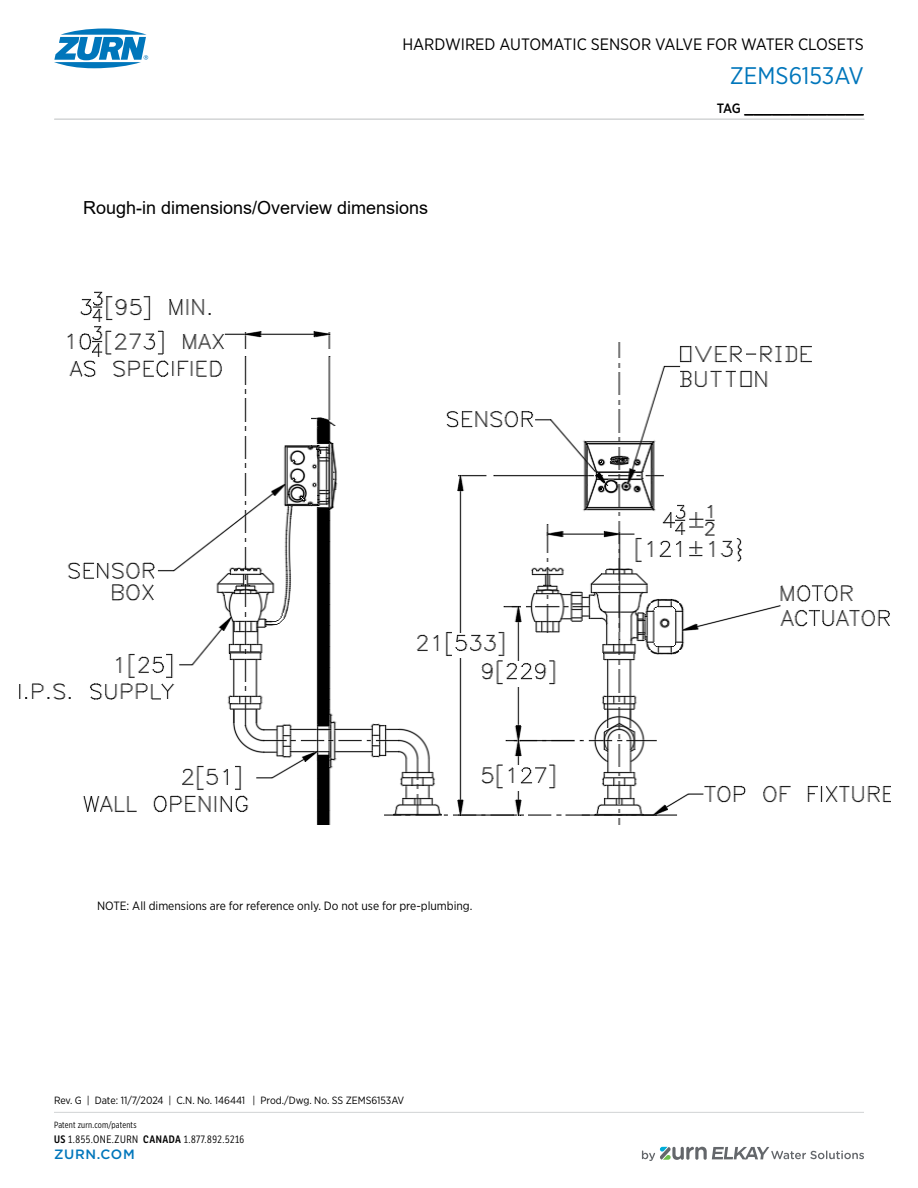
<style>
.page{position:relative;width:918px;height:1188px;background:#fff}
.page>*{position:absolute;margin:0;border:0;box-sizing:border-box;transform-origin:0 0}
.t1{font:24px "Gotham Narrow";color:#0076bb}
.t2{font:18px "Arial";color:#000}
.t3{font:16.5px "Gotham Narrow";color:#000}
.t4{font:500 16.5px "Gotham Narrow";color:#000}
.t5{font:500 13.5px "Gotham";letter-spacing:.05em;color:#0076bb}
.t6{font:12px "Gotham Narrow";color:#000}
.t7{font:10.5px "Gotham Narrow";color:#000}
.t8{font:10.5px "LFT Etica Condensed";letter-spacing:.05em;color:#000}
.t9{font:9px "Gotham X Narrow";letter-spacing:.02em;color:#000}
.s1{font-size:13.5px}
.s2{font-weight:600}
</style>
<div class="page">
<hr style="left:54px;top:119px;width:810px;height:1px;background:#d1d3d4">
<svg style="left:54px;top:28px;width:94px;height:40px"></svg>
<hr style="left:745px;top:114px;width:119px;height:1px;background:#000">
<svg style="left:642px;top:1147px;width:222px;height:14px"></svg>
<hr style="left:54px;top:1112px;width:810px;height:1px;background:#d1d3d4">
<hr style="left:55px;top:119px;width:810px;height:1px;background:#d1d3d4">
<img style="left:19px;top:291px;width:872px;height:533px">
<h3 class="t3" style="left:402px;top:34px;width:463px">HARDWIRED AUTOMATIC SENSOR VALVE FOR WATER CLOSETS</h3>
<h1 class="t1" style="left:730px;top:61px;width:136px">ZEMS6153AV</h1>
<h2 class="t2" style="left:83px;top:195px;width:347px">Rough-in dimensions/Overview dimensions</h2>
<h3 class="t4" style="left:717px;top:97px;width:149px"><span class="s1">TAG</span> _____________</h3>
<p class="t6" style="left:97px;top:899px;width:377px">NOTE: All dimensions are for reference only. Do not use for pre-plumbing.</p>
<p class="t7" style="left:54px;top:1094px;width:352px">Rev. G | Date: 11/7/2024 | C.N. No. 146441 | Prod./Dwg. No. SS ZEMS6153AV</p>
<p class="t9" style="left:54px;top:1120px;width:84px">Patent zurn.com/patents</p>
<p class="t8" style="left:54px;top:1133px;width:192px"><span class="s2">US</span> 1.855.ONE.ZURN <span class="s2">CANADA</span> 1.877.892.5216</p>
<p class="t5" style="left:54px;top:1146px;width:82px">ZURN.COM</p>
</div>
